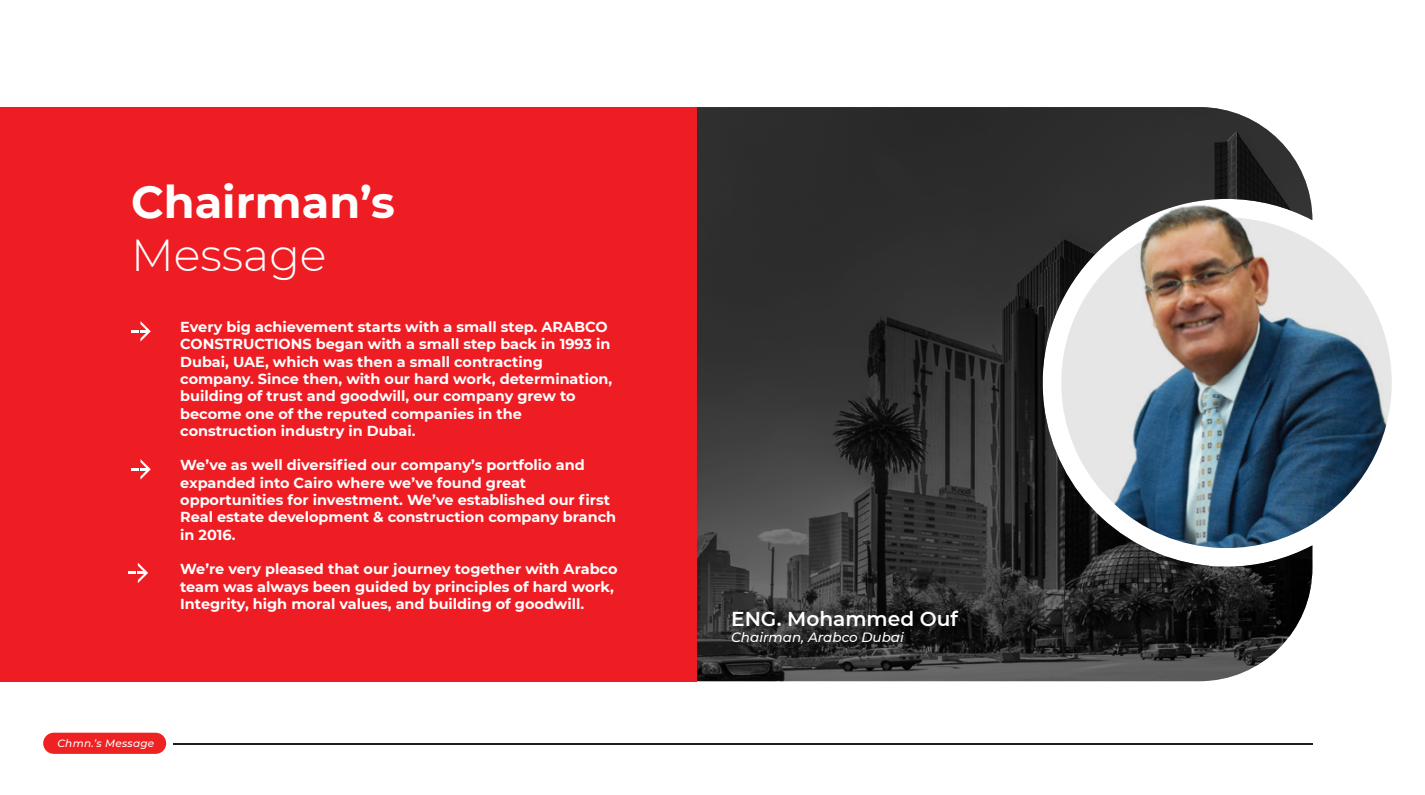
<style>
.page{position:relative;width:1425px;height:795px;background:#fff}
.page>*{position:absolute;margin:0;border:0;box-sizing:border-box;transform-origin:0 0}
.t1{font:700 44.7px "Montserrat";color:#fff}
.t2{font:300 44.7px "Montserrat";color:#fff}
.t3{font:600 20.1px "Montserrat";color:#fff}
.t4{font:700 14.4px/17.2px "Montserrat";color:#fff}
.t5{font:italic 500 13.5px "Montserrat";color:#fff}
.t6{font:italic 500 10.5px "Montserrat";letter-spacing:.025em;color:#fff}
</style>
<div class="page">
<img style="left:1312px;top:218px;width:80px;height:330px">
<svg style="left:697px;top:107px;width:615px;height:574px;background:#404245"></svg>
<img style="left:1102px;top:205px;width:207px;height:170px">
<div style="left:1px;top:107px;width:696px;height:574px;background:#ee1d23"></div>
<svg style="left:131px;top:321px;width:20px;height:21px"></svg>
<svg style="left:131px;top:459px;width:20px;height:21px"></svg>
<svg style="left:128px;top:563px;width:20px;height:20px"></svg>
<div style="left:43px;top:733px;width:123px;height:21px;background:#ee2223;border-radius:11px"></div>
<hr style="left:173px;top:743px;width:1139px;height:2px;background:#211e1e">
<h1 class="t1" style="left:131px;top:169px;width:265px">Chairman’s</h1>
<h1 class="t2" style="left:131px;top:225px;width:197px">Message</h1>
<p class="t4" style="left:180px;top:317px;width:434px">Every big achievement starts with a small step. ARABCO CONSTRUCTIONS began with a small step back in 1993 in Dubai, UAE, which was then a small contracting company. Since then, with our hard work, determination, building of trust and goodwill, our company grew to become one of the reputed companies in the construction industry in Dubai.</p>
<p class="t4" style="left:180px;top:456px;width:438px">We’ve as well diversified our company’s portfolio and expanded into Cairo where we’ve found great opportunities for investment. We’ve established our first Real estate development &amp; construction company branch in 2016.</p>
<p class="t4" style="left:180px;top:560px;width:439px">We’re very pleased that our journey together with Arabco team was always been guided by principles of hard work,<br>Integrity, high moral values, and building of goodwill.</p>
<p class="t6" style="left:57px;top:736px;width:98px">Chmn.’s Message</p>
<h2 class="t3" style="left:731px;top:604px;width:228px">ENG. Mohammed Ouf</h2>
<p class="t5" style="left:731px;top:628px;width:174px">Chairman, Arabco Dubai</p>
</div>
